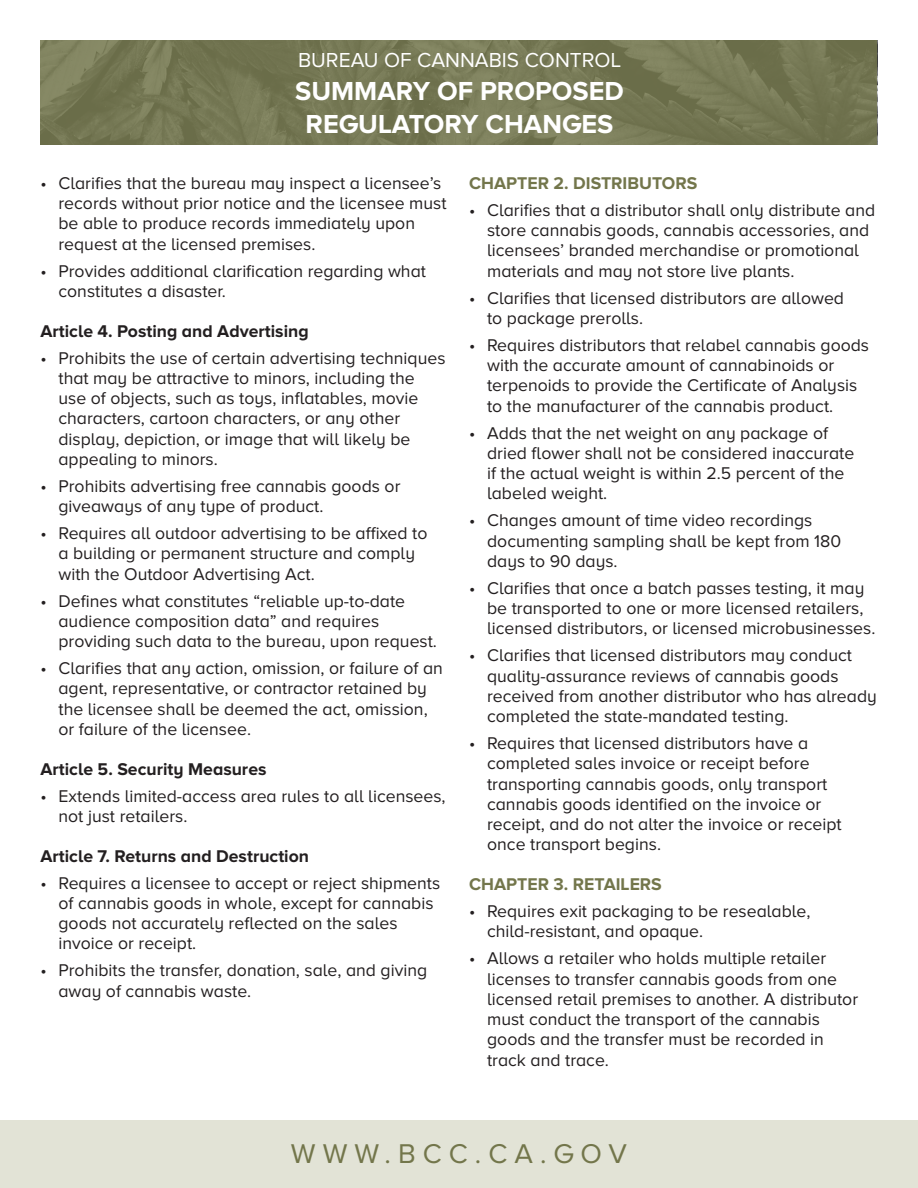
<style>
.page{position:relative;width:918px;height:1188px;background:#fff}
.page>*{position:absolute;margin:0;border:0;box-sizing:border-box;transform-origin:0 0}
.t1{font:28.2px "Proxima Nova A";letter-spacing:.25em;color:#73764b}
.t2{font:700 27px/33px "Proxima Nova A";color:#fff;text-align:center}
.t3{font:21px "Proxima Nova A";color:#fff}
.t4{font:17.7px/20.2px "Proxima Nova A";color:#231f20}
.t5{font:700 17.7px "Proxima Nova A";color:#231f20}
.t6{font:700 17.7px "Proxima Nova A";color:#73764b}
</style>
<div class="page">
<svg style="left:40px;top:40px;width:838px;height:105px;background:#757855"></svg>
<div style="left:0;top:1120px;width:918px;height:68px;background:#e2e3d6"></div>
<p class="t3" style="left:298px;top:48px;width:325px">BUREAU OF CANNABIS CONTROL</p>
<p class="t2" style="left:295px;top:74px;width:330px">SUMMARY OF PROPOSED<br>REGULATORY CHANGES</p>
<p class="t4" style="left:58px;top:173px;width:390px;text-indent:-18px">• Clarifies that the bureau may inspect a licensee’s records without prior notice and the licensee must be able to produce records immediately upon request at the licensed premises.</p>
<p class="t4" style="left:58px;top:260px;width:369px;text-indent:-18px">• Provides additional clarification regarding what constitutes a disaster.</p>
<p class="t5" style="left:41px;top:321px;width:270px">Article 4. Posting and Advertising</p>
<p class="t4" style="left:58px;top:347px;width:389px;text-indent:-18px">• Prohibits the use of certain advertising techniques that may be attractive to minors, including the use of objects, such as toys, inflatables, movie characters, cartoon characters, or any other display, depiction, or image that will likely be appealing to minors.</p>
<p class="t4" style="left:58px;top:476px;width:344px;text-indent:-18px">• Prohibits advertising free cannabis goods or giveaways of any type of product.</p>
<p class="t4" style="left:58px;top:523px;width:370px;text-indent:-18px">• Requires all outdoor advertising to be affixed to a building or permanent structure and comply with the Outdoor Advertising Act.</p>
<p class="t4" style="left:58px;top:590px;width:380px;text-indent:-18px">• Defines what constitutes “reliable up-to-date audience composition data” and requires providing such data to the bureau, upon request.</p>
<p class="t4" style="left:58px;top:658px;width:386px;text-indent:-18px">• Clarifies that any action, omission, or failure of an agent, representative, or contractor retained by the licensee shall be deemed the act, omission, or failure of the licensee.</p>
<p class="t5" style="left:40px;top:759px;width:227px">Article 5. Security Measures</p>
<p class="t4" style="left:58px;top:785px;width:389px;text-indent:-18px">• Extends limited-access area rules to all licensees, not just retailers.</p>
<p class="t5" style="left:40px;top:846px;width:270px">Article 7. Returns and Destruction</p>
<p class="t4" style="left:58px;top:872px;width:383px;text-indent:-18px">• Requires a licensee to accept or reject shipments of cannabis goods in whole, except for cannabis goods not accurately reflected on the sales invoice or receipt.</p>
<p class="t4" style="left:58px;top:960px;width:370px;text-indent:-18px">• Prohibits the transfer, donation, sale, and giving away of cannabis waste.</p>
<p class="t6" style="left:469px;top:173px;width:230px">CHAPTER 2. DISTRIBUTORS</p>
<p class="t4" style="left:487px;top:200px;width:390px;text-indent:-18px">• Clarifies that a distributor shall only distribute and store cannabis goods, cannabis accessories, and licensees’ branded merchandise or promotional materials and may not store live plants.</p>
<p class="t4" style="left:487px;top:287px;width:359px;text-indent:-18px">• Clarifies that licensed distributors are allowed to package prerolls.</p>
<p class="t4" style="left:487px;top:335px;width:384px;text-indent:-18px">• Requires distributors that relabel cannabis goods with the accurate amount of cannabinoids or terpenoids to provide the Certificate of Analysis to the manufacturer of the cannabis product.</p>
<p class="t4" style="left:487px;top:422px;width:369px;text-indent:-18px">• Adds that the net weight on any package of dried flower shall not be considered inaccurate if the actual weight is within 2.5 percent of the labeled weight.</p>
<p class="t4" style="left:487px;top:510px;width:356px;text-indent:-18px">• Changes amount of time video recordings documenting sampling shall be kept from 180 days to 90 days.</p>
<p class="t4" style="left:487px;top:578px;width:390px;text-indent:-18px">• Clarifies that once a batch passes testing, it may be transported to one or more licensed retailers, licensed distributors, or licensed microbusinesses.</p>
<p class="t4" style="left:487px;top:645px;width:391px;text-indent:-18px">• Clarifies that licensed distributors may conduct quality-assurance reviews of cannabis goods received from another distributor who has already completed the state-mandated testing.</p>
<p class="t4" style="left:487px;top:733px;width:356px;text-indent:-18px">• Requires that licensed distributors have a completed sales invoice or receipt before transporting cannabis goods, only transport cannabis goods identified on the invoice or receipt, and do not alter the invoice or receipt once transport begins.</p>
<p class="t6" style="left:469px;top:874px;width:194px">CHAPTER 3. RETAILERS</p>
<p class="t4" style="left:487px;top:901px;width:325px;text-indent:-18px">• Requires exit packaging to be resealable, child-resistant, and opaque.</p>
<p class="t4" style="left:487px;top:948px;width:373px;text-indent:-18px">• Allows a retailer who holds multiple retailer licenses to transfer cannabis goods from one licensed retail premises to another. A distributor must conduct the transport of the cannabis goods and the transfer must be recorded in track and trace.</p>
<p class="t1" style="left:291px;top:1138px;width:338px">WWW.BCC.CA.GOV</p>
</div>
